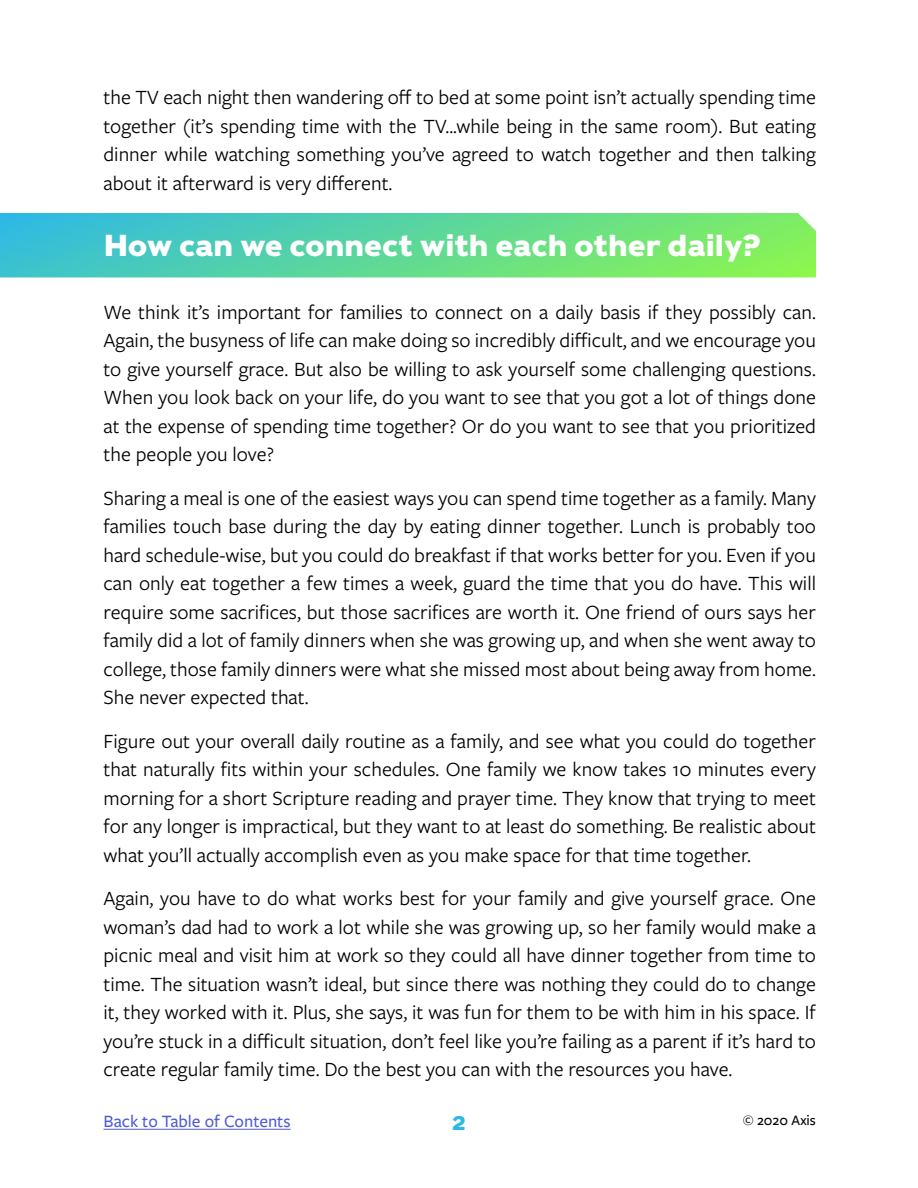
<style>
.page{position:relative;width:918px;height:1188px;background:#fff}
.page>*{position:absolute;margin:0;border:0;box-sizing:border-box;transform-origin:0 0}
.t1{font:700 30px "Caslons Egyptian";color:#fff}
.t2{font:21px/28.5px "Freight Sans Pro";color:#000;text-align:justify}
.t3{font:700 19.5px "Caslons Egyptian";color:#2bb7ea}
.t4{font:500 18px "Freight Sans Pro";color:#4f5cd6}
.t5{font:500 15px "Freight Sans Pro";color:#000}
</style>
<div class="page">
<hr style="left:104px;top:1129px;width:187px;height:1px;background:#4f5cd6">
<svg style="left:0;top:213px;width:816px;height:65px;background:#5ed79a"></svg>
<p class="t2" style="left:104px;top:82px;width:714px">the TV each night then wandering off to bed at some point isn’t actually spending time together (it’s spending time with the TV...while being in the same room). But eating dinner while watching something you’ve agreed to watch together and then talking about it afterward is very different.</p>
<h1 class="t1" style="left:104px;top:226px;width:659px">How can we connect with each other daily?</h1>
<p class="t2" style="left:104px;top:297px;width:714px">We think it’s important for families to connect on a daily basis if they possibly can.<br>Again, the busyness of life can make doing so incredibly difficult, and we encourage you to give yourself grace. But also be willing to ask yourself some challenging questions.<br>When you look back on your life, do you want to see that you got a lot of things done at the expense of spending time together? Or do you want to see that you prioritized the people you love?</p>
<p class="t2" style="left:104px;top:483px;width:714px">Sharing a meal is one of the easiest ways you can spend time together as a family. Many families touch base during the day by eating dinner together. Lunch is probably too hard schedule-wise, but you could do breakfast if that works better for you. Even if you can only eat together a few times a week, guard the time that you do have. This will require some sacrifices, but those sacrifices are worth it. One friend of ours says her family did a lot of family dinners when she was growing up, and when she went away to college, those family dinners were what she missed most about being away from home.<br>She never expected that.</p>
<p class="t2" style="left:104px;top:726px;width:714px">Figure out your overall daily routine as a family, and see what you could do together that naturally fits within your schedules. One family we know takes 10 minutes every morning for a short Scripture reading and prayer time. They know that trying to meet for any longer is impractical, but they want to at least do something. Be realistic about what you’ll actually accomplish even as you make space for that time together.</p>
<p class="t2" style="left:104px;top:883px;width:714px">Again, you have to do what works best for your family and give yourself grace. One woman’s dad had to work a lot while she was growing up, so her family would make a picnic meal and visit him at work so they could all have dinner together from time to time. The situation wasn’t ideal, but since there was nothing they could do to change it, they worked with it. Plus, she says, it was fun for them to be with him in his space. If you’re stuck in a difficult situation, don’t feel like you’re failing as a parent if it’s hard to create regular family time. Do the best you can with the resources you have.</p>
<p class="t4" style="left:104px;top:1109px;width:189px">Back to Table of Contents</p>
<p class="t3" style="left:452px;top:1110px;width:15px">2</p>
<p class="t5" style="left:743px;top:1110px;width:75px">© 2020 Axis</p>
</div>
